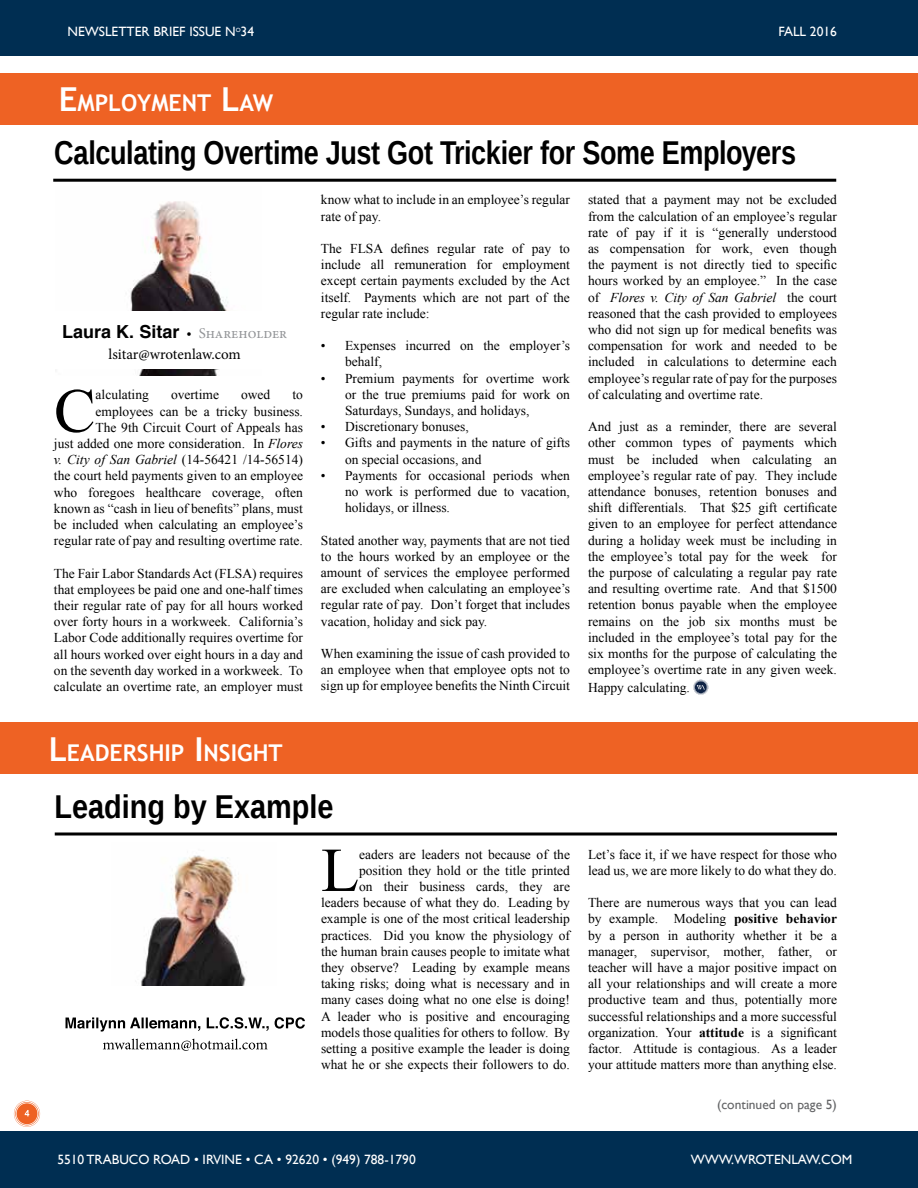
<style>
.page{position:relative;width:918px;height:1188px;background:#fff}
.page>*{position:absolute;margin:0;border:0;box-sizing:border-box;transform-origin:0 0}
.t1{font:62.4px "Times New Roman";color:#000}
.t2{font:700 33px "Liberation Sans";letter-spacing:-.015em;color:#000;scale:.82 1}
.t3{font:700 33px "Liberation Sans";letter-spacing:-.015em;color:#000;scale:.88 1}
.t4{font:700 23.1px "Trebuchet MS";color:#fff}
.t5{font:700 18px "Helvetica";color:#000}
.t6{font:15px "Minion Pro";color:#000}
.t7{font:13.5px/16.2px "Times New Roman";color:#000;text-align:justify}
.t8{font:13.5px "Gill Sans";color:#fff}
.t9{font:13.5px "Gill Sans";color:#636466}
.t10{font:6px "Gill Sans";color:#fff}
.s1{font-size:33px}
.s2{font-family:"Minion Pro";font-weight:400;font-size:13.5px}
.s3{font-family:"Minion Pro";font-weight:400;font-size:15px;color:#939598}
.s4{font-style:italic}
.s5{font-weight:700}
</style>
<div class="page">
<div style="left:0;top:73px;width:918px;height:52px;background:#ee6224"></div>
<hr style="left:55px;top:179px;width:780px;height:3px;background:#000">
<img style="left:130px;top:201px;width:99px;height:175px">
<div style="left:50px;top:311px;width:250px;height:58px;background:#fff"></div>
<svg style="left:693px;top:680px;width:15px;height:15px"></svg>
<div style="left:0;top:1132px;width:918px;height:56px;background:#002e52"></div>
<svg style="left:14px;top:1101px;width:26px;height:26px"></svg>
<div style="left:0;top:723px;width:918px;height:51px;background:#ee6224"></div>
<svg style="left:56px;top:832px;width:780px;height:4px;background:#3f3f3f"></svg>
<div style="left:0;top:0;width:918px;height:55px;background:#002e52"></div>
<img style="left:141px;top:855px;width:105px;height:131px">
<svg style="left:66px;top:1017px;width:239px;height:15px"></svg>
<svg style="left:103px;top:1039px;width:165px;height:12px"></svg>
<p class="t8" style="left:68px;top:24px;width:188px">NEWSLETTER BRIEF ISSUE N 34</p>
<p class="t10" style="left:236px;top:26px;width:6px">O</p>
<p class="t8" style="left:778px;top:24px;width:60px">FALL 2016</p>
<h3 class="t4" style="left:59px;top:89px;width:216px"><span class="s1">E</span>MPLOYMENT <span class="s1">L</span>AW</h3>
<h2 class="t2" style="left:54px;top:129px;width:907px">Calculating Overtime Just Got Trickier for Some Employers</h2>
<h3 class="t5" style="left:62px;top:317px;width:226px">Laura K. Sitar <span class="s2">•</span> <span class="s3">Shareholder</span></h3>
<p class="t6" style="left:109px;top:344px;width:134px">lsitar@wrotenlaw.com</p>
<h1 class="t1" style="left:54px;top:369px;width:43px">C</h1>
<p class="t7" style="left:96px;top:386px;width:55px">alculating</p>
<p class="t7" style="left:171px;top:386px;width:49px">overtime</p>
<p class="t7" style="left:241px;top:386px;width:31px">owed</p>
<p class="t7" style="left:54px;top:386px;width:251px;text-align:right">to<br>employees can be a tricky business.<br>The 9th Circuit Court of Appeals has<br>just added one more consideration. In <span class="s4">Flores v. City of San Gabriel</span> (14-56421 /14-56514) the court held payments given to an employee who foregoes healthcare coverage, often known as “cash in lieu of benefits” plans, must be included when calculating an employee’s regular rate of pay and resulting overtime rate.</p>
<p class="t7" style="left:54px;top:565px;width:251px">The Fair Labor Standards Act (FLSA) requires that employees be paid one and one-half times their regular rate of pay for all hours worked over forty hours in a workweek. California’s Labor Code additionally requires overtime for all hours worked over eight hours in a day and on the seventh day worked in a workweek. To calculate an overtime rate, an employer must</p>
<h3 class="t4" style="left:49px;top:738px;width:235px"><span class="s1">L</span>EADERSHIP <span class="s1">I</span> NSIGHT</h3>
<p class="t7" style="left:321px;top:191px;width:251px">know what to include in an employee’s regular rate of pay.</p>
<p class="t7" style="left:321px;top:240px;width:251px">The FLSA defines regular rate of pay to include all remuneration for employment except certain payments excluded by the Act itself. Payments which are not part of the regular rate include:</p>
<p class="t7" style="left:345px;top:337px;width:227px;text-indent:-24px">• Expenses incurred on the employer’s behalf,</p>
<p class="t7" style="left:345px;top:370px;width:227px;text-indent:-24px">• Premium payments for overtime work or the true premiums paid for work on Saturdays, Sundays, and holidays,</p>
<p class="t7" style="left:321px;top:418px;width:149px">• Discretionary bonuses,</p>
<p class="t7" style="left:345px;top:434px;width:227px;text-indent:-24px">• Gifts and payments in the nature of gifts on special occasions, and</p>
<p class="t7" style="left:345px;top:467px;width:227px;text-indent:-24px">• Payments for occasional periods when no work is performed due to vacation, holidays, or illness.</p>
<p class="t7" style="left:321px;top:532px;width:251px">Stated another way, payments that are not tied to the hours worked by an employee or the amount of services the employee performed are excluded when calculating an employee’s regular rate of pay. Don’t forget that includes vacation, holiday and sick pay.</p>
<p class="t7" style="left:321px;top:645px;width:251px">When examining the issue of cash provided to an employee when that employee opts not to sign up for employee benefits the Ninth Circuit</p>
<h2 class="t3" style="left:54px;top:783px;width:319px">Leading by Example</h2>
<p class="t7" style="left:588px;top:191px;width:251px">stated that a payment may not be excluded from the calculation of an employee’s regular rate of pay if it is “generally understood as compensation for work, even though the payment is not directly tied to specific hours worked by an employee.” In the case of <span class="s4">Flores v. City of San Gabriel</span> the court reasoned that the cash provided to employees who did not sign up for medical benefits was compensation for work and needed to be included in calculations to determine each employee’s regular rate of pay for the purposes of calculating and overtime rate.</p>
<p class="t7" style="left:588px;top:418px;width:251px">And just as a reminder, there are several other common types of payments which must be included when calculating an employee’s regular rate of pay. They include attendance bonuses, retention bonuses and shift differentials. That $25 gift certificate given to an employee for perfect attendance during a holiday week must be including in the employee’s total pay for the week for the purpose of calculating a regular pay rate and resulting overtime rate. And that $1500 retention bonus payable when the employee remains on the job six months must be included in the employee’s total pay for the six months for the purpose of calculating the employee’s overtime rate in any given week.</p>
<p class="t7" style="left:588px;top:679px;width:103px">Happy calculating.</p>
<p class="t7" style="left:321px;top:846px;width:251px;text-align:right">eaders are leaders not because of the position they hold or the title printed<br>on their business cards, they are leaders because of what they do. Leading by example is one of the most critical leadership practices. Did you know the physiology of the human brain causes people to imitate what they observe? Leading by example means taking risks; doing what is necessary and in many cases doing what no one else is doing!<br>A leader who is positive and encouraging models those qualities for others to follow. By setting a positive example the leader is doing what he or she expects their followers to do.</p>
<p class="t7" style="left:588px;top:846px;width:251px">Let’s face it, if we have respect for those who lead us, we are more likely to do what they do.</p>
<h1 class="t1" style="left:321px;top:828px;width:40px">L</h1>
<p class="t7" style="left:588px;top:894px;width:251px">There are numerous ways that you can lead by example. Modeling <span class="s5">positive behavior </span>by a person in authority whether it be a manager, supervisor, mother, father, or teacher will have a major positive impact on all your relationships and will create a more productive team and thus, potentially more successful relationships and a more successful organization. Your <span class="s5">attitude</span> is a significant factor. Attitude is contagious. As a leader your attitude matters more than anything else.</p>
<p class="t9" style="left:717px;top:1097px;width:121px">(continued on page 5)</p>
<p class="t8" style="left:57px;top:1151px;width:360px">5510 TRABUCO ROAD • IRVINE • CA • 92620 • (949) 788-1790</p>
<p class="t8" style="left:691px;top:1151px;width:163px">WWW.WROTENLAW.COM</p>
</div>
